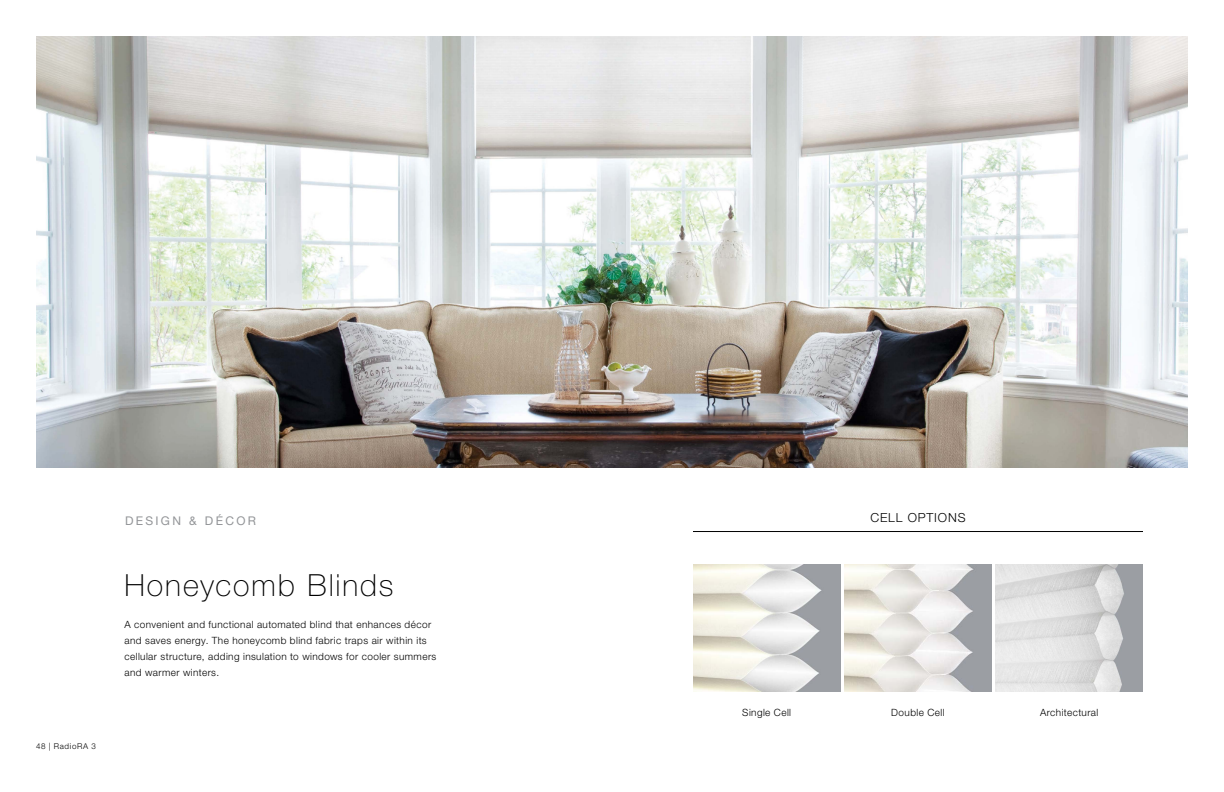
<style>
.page{position:relative;width:1224px;height:792px;background:#fff}
.page>*{position:absolute;margin:0;border:0;box-sizing:border-box;transform-origin:0 0}
.t1{font:100 30.5px "Helvetica Neue LT Std";letter-spacing:.065em;color:#000}
.t2{font:300 12.5px "Helvetica Neue LT Std";letter-spacing:.065em;color:#000}
.t3{font:12px "Helvetica Neue LT Std";letter-spacing:.195em;color:#939598}
.t4{font:300 10px/16px "Helvetica Neue LT Std";letter-spacing:.04em;color:#000}
.t5{font:300 8px "Helvetica Neue LT Std";letter-spacing:.08em;color:#000}
.s1{color:#fff}
</style>
<div class="page">
<img style="left:36px;top:36px;width:1152px;height:432px">
<hr style="left:693px;top:531px;width:450px;height:1px;background:#000">
<img style="left:693px;top:564px;width:147px;height:128px">
<img style="left:844px;top:564px;width:148px;height:128px">
<img style="left:996px;top:564px;width:147px;height:128px">
<p class="t5" style="left:36px;top:741px;width:62px">48 <span class="s1">|</span> RadioRA 3</p>
<p class="t3" style="left:125px;top:513px;width:133px">DESIGN &amp; DÉCOR</p>
<h1 class="t1" style="left:125px;top:568px;width:271px">Honeycomb Blinds</h1>
<p class="t4" style="left:125px;top:616px;width:313px">A convenient and functional automated blind that enhances décor and saves energy. The honeycomb blind fabric traps air within its cellular structure, adding insulation to windows for cooler summers and warmer winters.</p>
<p class="t2" style="left:870px;top:510px;width:97px">CELL OPTIONS</p>
<p class="t4" style="left:742px;top:704px;width:50px">Single Cell</p>
<p class="t4" style="left:891px;top:704px;width:55px">Double Cell</p>
<p class="t4" style="left:1040px;top:704px;width:60px">Architectural</p>
</div>
